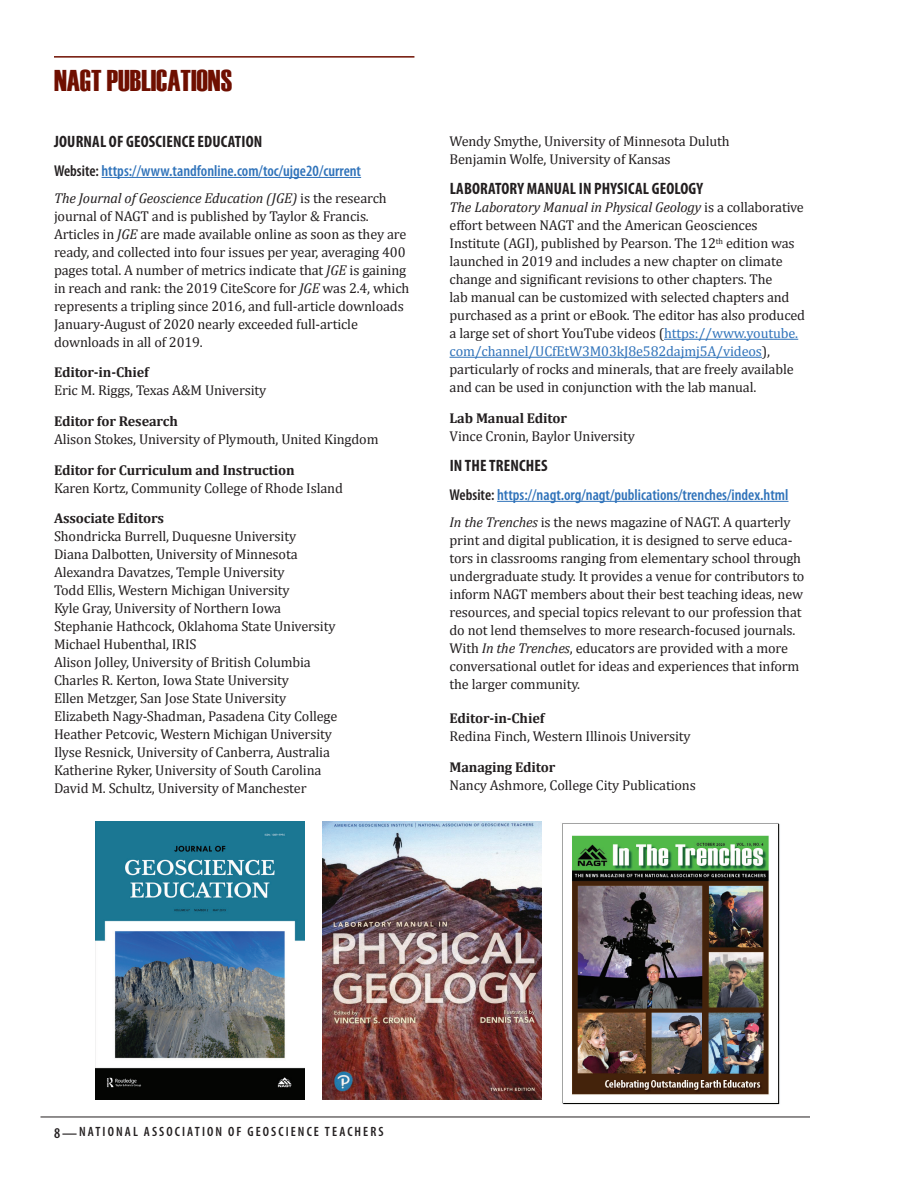
<style>
.page{position:relative;width:918px;height:1188px;background:#fff}
.page>*{position:absolute;margin:0;border:0;box-sizing:border-box;transform-origin:0 0}
.t1{font:30px "Haettenschweiler";color:#6f0f00}
.t2{font:700 condensed 16.5px "Myriad Pro";letter-spacing:.01em;color:#231f20}
.t3{font:600 condensed 15.75px "Myriad Pro";color:#3073ba}
.t4{font:14.25px/18px "Cambria";letter-spacing:-.01em;color:#231f20}
.t5{font:700 14.25px "Cambria";letter-spacing:-.01em;color:#231f20}
.t6{font:600 condensed 13.5px "Myriad Pro";letter-spacing:.155em;color:#231f20}
.s1{color:#231f20}
.s2{font-style:italic}
.s3{color:#3073ba}
.s4{font-size:15px}
</style>
<div class="page">
<hr style="left:54px;top:56px;width:360px;height:2px;background:#6f0f00">
<hr style="left:102px;top:177px;width:259px;height:1px;background:#3073ba">
<hr style="left:664px;top:339px;width:134px;height:1px;background:#3073ba">
<hr style="left:450px;top:357px;width:312px;height:1px;background:#3073ba">
<hr style="left:497px;top:501px;width:291px;height:1px;background:#3073ba">
<img style="left:95px;top:821px;width:209px;height:279px">
<img style="left:562px;top:823px;width:218px;height:282px">
<img style="left:323px;top:821px;width:219px;height:279px">
<hr style="left:40px;top:1117px;width:770px;height:1px;background:#231f20">
<h1 class="t1" style="left:54px;top:64px;width:180px">NAGT PUBLICATIONS</h1>
<p class="t2" style="left:54px;top:132px;width:210px">JOURNAL OF GEOSCIENCE EDUCATION</p>
<p class="t3" style="left:54px;top:162px;width:309px"><span class="s1">Website:</span> https://www.tandfonline.com/toc/ujge20/current</p>
<p class="t4" style="left:54px;top:189px;width:357px"><span class="s2">The Journal of Geoscience Education (JGE)</span> is the research journal of NAGT and is published by Taylor &amp; Francis.<br>Articles in <span class="s2">JGE</span> are made available online as soon as they are ready, and collected into four issues per year, averaging 400 pages total. A number of metrics indicate that <span class="s2">JGE</span> is gaining in reach and rank: the 2019 CiteScore for <span class="s2">JGE</span> was 2.4, which represents a tripling since 2016, and full-article downloads January-August of 2020 nearly exceeded full-article downloads in all of 2019.</p>
<p class="t5" style="left:54px;top:363px;width:96px">Editor-in-Chief</p>
<p class="t4" style="left:54px;top:382px;width:214px">Eric M. Riggs, Texas A&amp;M University</p>
<p class="t5" style="left:54px;top:411px;width:125px">Editor for Research</p>
<p class="t4" style="left:54px;top:430px;width:326px">Alison Stokes, University of Plymouth, United Kingdom</p>
<p class="t5" style="left:54px;top:460px;width:242px">Editor for Curriculum and Instruction</p>
<p class="t4" style="left:54px;top:479px;width:291px">Karen Kortz, Community College of Rhode Island</p>
<p class="t5" style="left:54px;top:508px;width:112px">Associate Editors</p>
<p class="t4" style="left:54px;top:527px;width:285px">Shondricka Burrell, Duquesne University<br>Diana Dalbotten, University of Minnesota Alexandra Davatzes, Temple University<br>Todd Ellis, Western Michigan University<br>Kyle Gray, University of Northern Iowa Stephanie Hathcock, Oklahoma State University Michael Hubenthal, IRIS<br>Alison Jolley, University of British Columbia Charles R. Kerton, Iowa State University<br>Ellen Metzger, San Jose State University Elizabeth Nagy-Shadman, Pasadena City College Heather Petcovic, Western Michigan University Ilyse Resnick, University of Canberra, Australia Katherine Ryker, University of South Carolina David M. Schultz, University of Manchester</p>
<p class="t4" style="left:450px;top:132px;width:282px">Wendy Smythe, University of Minnesota Duluth<br>Benjamin Wolfe, University of Kansas</p>
<p class="t2" style="left:450px;top:179px;width:255px">LABORATORY MANUAL IN PHYSICAL GEOLOGY</p>
<p class="t4" style="left:450px;top:198px;width:357px"><span class="s2">The Laboratory Manual in Physical Geology</span> is a collaborative effort between NAGT and the American Geosciences Institute (AGI), published by Pearson. The 12<sup>th</sup> edition was launched in 2019 and includes a new chapter on climate change and significant revisions to other chapters. The<br>lab manual can be customized with selected chapters and purchased as a print or eBook. The editor has also produced a large set of short YouTube videos (<span class="s3">https://www.youtube. com/channel/UCfEtW3M03kJ8e582dajmj5A/videos</span>), particularly of rocks and minerals, that are freely available and can be used in conjunction with the lab manual.</p>
<p class="t5" style="left:450px;top:408px;width:119px">Lab Manual Editor</p>
<p class="t4" style="left:450px;top:427px;width:187px">Vince Cronin, Baylor University</p>
<p class="t2" style="left:450px;top:455px;width:99px">IN THE TRENCHES</p>
<p class="t3" style="left:450px;top:486px;width:340px"><span class="s1">Website:</span> https://nagt.org/nagt/publications/trenches/index.html</p>
<p class="t4" style="left:450px;top:513px;width:356px"><span class="s2">In the Trenches</span> is the news magazine of NAGT. A quarterly print and digital publication, it is designed to serve educa&shy;tors in classrooms ranging from elementary school through undergraduate study. It provides a venue for contributors to inform NAGT members about their best teaching ideas, new resources, and special topics relevant to our profession that do not lend themselves to more research-focused journals.<br>With <span class="s2">In the Trenches</span>, educators are provided with a more conversational outlet for ideas and experiences that inform the larger community.</p>
<p class="t5" style="left:450px;top:708px;width:96px">Editor-in-Chief</p>
<p class="t4" style="left:450px;top:727px;width:243px">Redina Finch, Western Illinois University</p>
<p class="t5" style="left:450px;top:757px;width:107px">Managing Editor</p>
<p class="t4" style="left:450px;top:776px;width:248px">Nancy Ashmore, College City Publications</p>
<p class="t6" style="left:54px;top:1124px;width:331px"><span class="s4">8 —</span>NATIONAL ASSOCIATION OF GEOSCIENCE TEACHERS</p>
</div>
